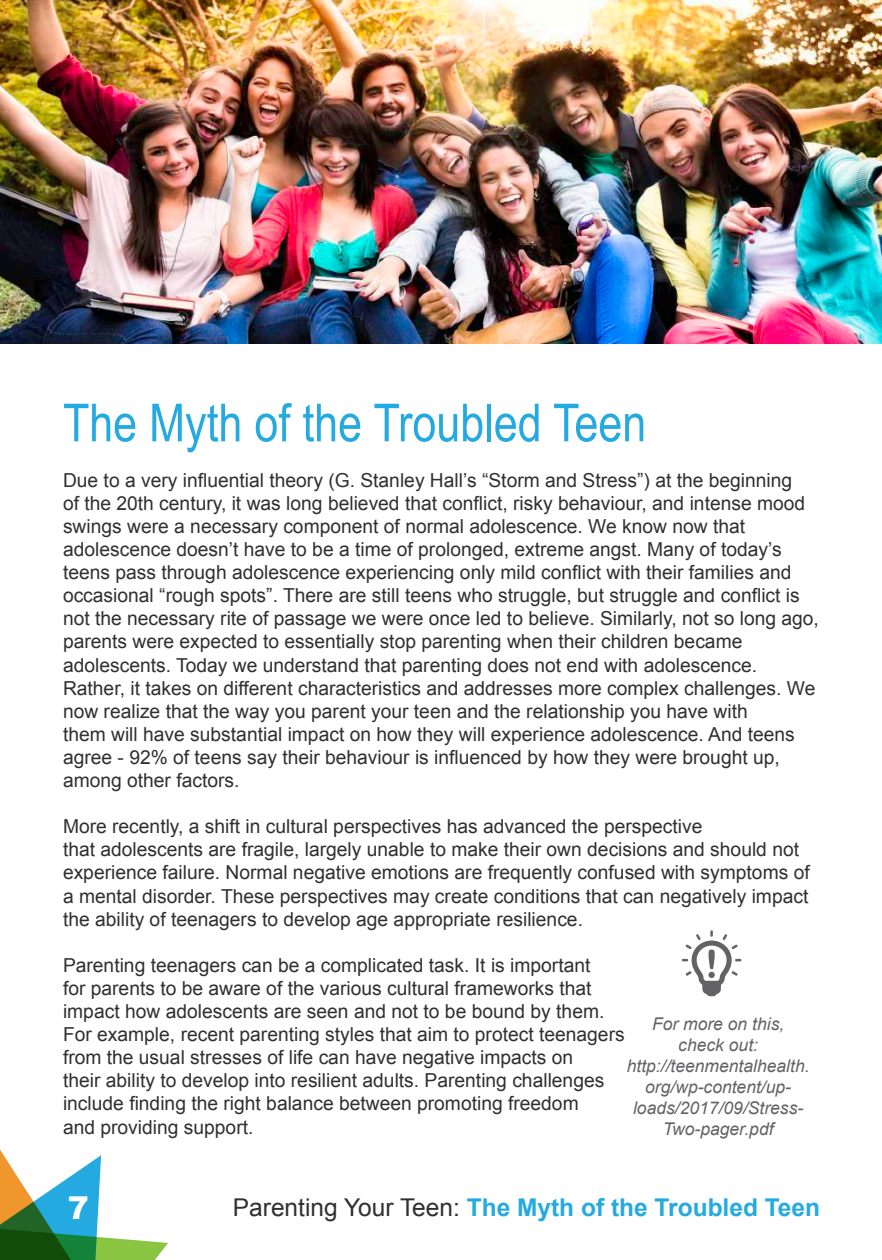
<style>
.page{position:relative;width:882px;height:1260px;background:#fff}
.page>*{position:absolute;margin:0;border:0;box-sizing:border-box;transform-origin:0 0}
.t1{font:52.5px "Arial Narrow";color:#24aae1}
.t2{font:900 31.5px "Arial";color:#fff}
.t3{font:700 24.5px "Arial";color:#24aae1}
.t4{font:19.25px/23.1px "Arial";color:#312f30}
.t5{font:italic 17.5px/21px "Arial";color:#636366;text-align:center}
.s1{font-weight:400;color:#312f30}
</style>
<div class="page">
<svg style="left:0;top:1149px;width:168px;height:111px"></svg>
<svg style="left:682px;top:930px;width:59px;height:66px"></svg>
<div style="left:708px;top:972px;width:7px;height:6px;background:#636366;border-radius:50%"></div>
<img style="left:0;top:0;width:882px;height:343px">
<h1 class="t1" style="left:63px;top:384px;width:585px">The Myth of the Troubled Teen</h1>
<p class="t4" style="left:63px;top:468px;width:758px">Due to a very influential theory (G. Stanley Hall’s “Storm and Stress”) at the beginning<br>of the 20th century, it was long believed that conflict, risky behaviour, and intense mood swings were a necessary component of normal adolescence. We know now that adolescence doesn’t have to be a time of prolonged, extreme angst. Many of today’s teens pass through adolescence experiencing only mild conflict with their families and occasional “rough spots”. There are still teens who struggle, but struggle and conflict is not the necessary rite of passage we were once led to believe. Similarly, not so long ago, parents were expected to essentially stop parenting when their children became adolescents. Today we understand that parenting does not end with adolescence.<br>Rather, it takes on different characteristics and addresses more complex challenges. We now realize that the way you parent your teen and the relationship you have with<br>them will have substantial impact on how they will experience adolescence. And teens agree - 92% of teens say their behaviour is influenced by how they were brought up, among other factors.</p>
<p class="t4" style="left:63px;top:815px;width:748px">More recently, a shift in cultural perspectives has advanced the perspective<br>that adolescents are fragile, largely unable to make their own decisions and should not experience failure. Normal negative emotions are frequently confused with symptoms of a mental disorder. These perspectives may create conditions that can negatively impact the ability of teenagers to develop age appropriate resilience.</p>
<p class="t4" style="left:63px;top:953px;width:563px">Parenting teenagers can be a complicated task. It is important<br>for parents to be aware of the various cultural frameworks that impact how adolescents are seen and not to be bound by them.<br>For example, recent parenting styles that aim to protect teenagers from the usual stresses of life can have negative impacts on<br>their ability to develop into resilient adults. Parenting challenges include finding the right balance between promoting freedom<br>and providing support.</p>
<p class="t5" style="left:627px;top:1014px;width:184px">For more on this,<br>check out: http://teenmentalhealth. org/wp-content/up&shy;loads/2017/09/Stress-<br>Two-pager.pdf</p>
<h2 class="t2" style="left:68px;top:1185px;width:23px">7</h2>
<p class="t3" style="left:233px;top:1190px;width:589px"><span class="s1">Parenting Your Teen:</span> The Myth of the Troubled Teen</p>
</div>
